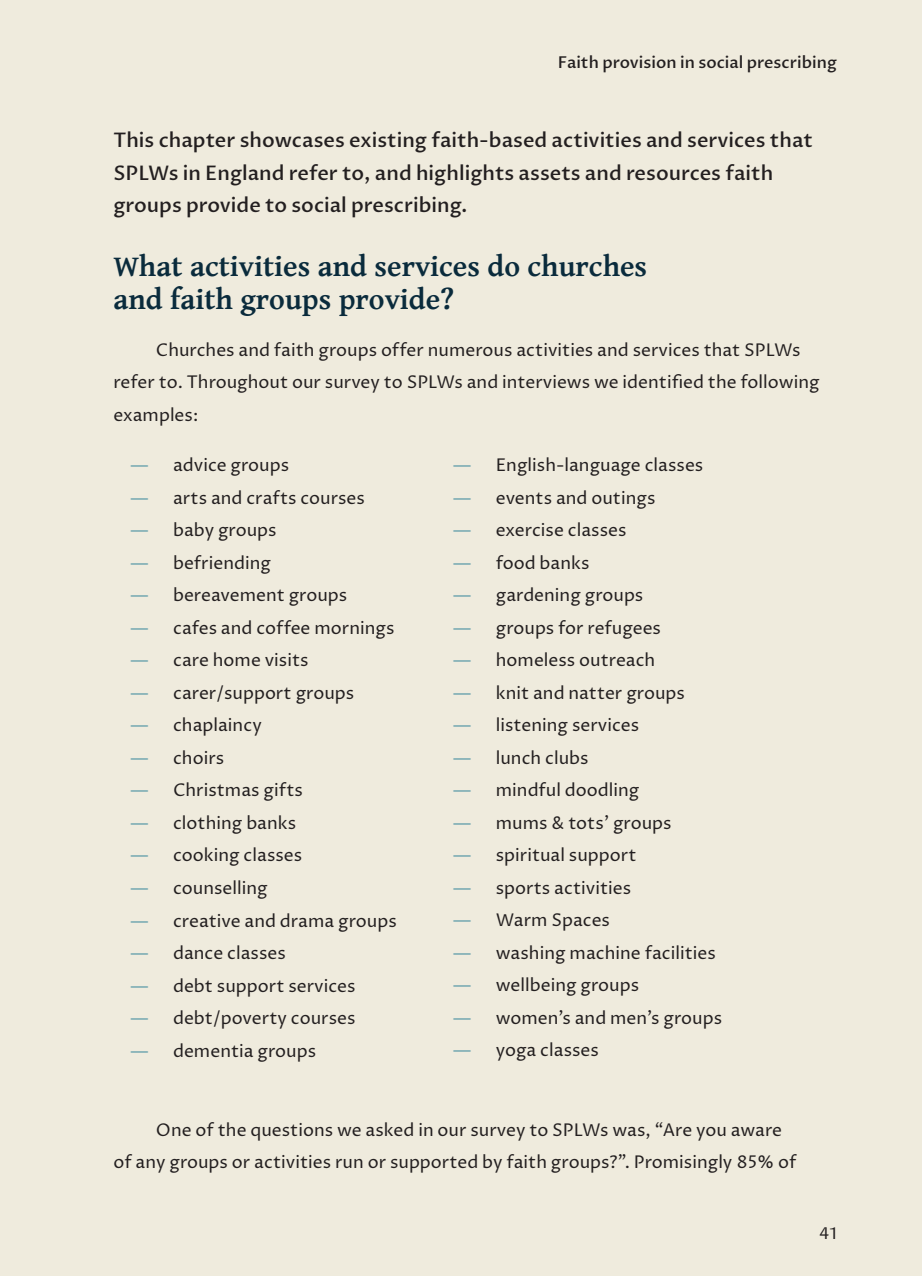
<style>
.page{position:relative;width:922px;height:1276px;background:#fff}
.page>*{position:absolute;margin:0;border:0;box-sizing:border-box;transform-origin:0 0}
.t1{font:700 30px/32.5px "Gentium Basic";color:#0a2b3c}
.t2{font:500 20px/32.5px "Proza Libre";color:#231f20}
.t3{font:17.5px/32.5px "Proza Libre";color:#231f20}
.t4{font:500 16.25px "Proza Libre";color:#231f20}
.t5{font:16.25px "Proza Libre";color:#231f20}
.s1{font-weight:700;color:#8ab4b9}
</style>
<div class="page">
<div style="left:0;top:0;width:921px;height:1276px;background:#efebdd"></div>
<p class="t4" style="left:557px;top:53px;width:280px">Faith provision in social prescribing</p>
<p class="t2" style="left:113px;top:124px;width:700px">This chapter showcases existing faith-based activities and services that<br>SPLWs in England refer to, and highlights assets and resources faith groups provide to social prescribing.</p>
<h1 class="t1" style="left:113px;top:249px;width:535px">What activities and services do churches and faith groups provide?</h1>
<p class="t3" style="left:113px;top:333px;width:707px;text-indent:43px">Churches and faith groups offer numerous activities and services that SPLWs refer to. Throughout our survey to SPLWs and interviews we identified the following examples:</p>
<p class="t3" style="left:130px;top:449px;width:160px"><span class="s1">—</span> advice groups</p>
<p class="t3" style="left:130px;top:481px;width:236px"><span class="s1">—</span> arts and crafts courses</p>
<p class="t3" style="left:130px;top:514px;width:147px"><span class="s1">—</span> baby groups</p>
<p class="t3" style="left:130px;top:546px;width:142px"><span class="s1">—</span> befriending</p>
<p class="t3" style="left:130px;top:579px;width:218px"><span class="s1">—</span> bereavement groups</p>
<p class="t3" style="left:130px;top:611px;width:265px"><span class="s1">—</span> cafes and coffee mornings</p>
<p class="t3" style="left:130px;top:644px;width:179px"><span class="s1">—</span> care home visits</p>
<p class="t3" style="left:130px;top:676px;width:225px"><span class="s1">—</span> carer/support groups</p>
<p class="t3" style="left:130px;top:709px;width:133px"><span class="s1">—</span> chaplaincy</p>
<p class="t3" style="left:130px;top:741px;width:95px"><span class="s1">—</span> choirs</p>
<p class="t3" style="left:130px;top:774px;width:174px"><span class="s1">—</span> Christmas gifts</p>
<p class="t3" style="left:130px;top:806px;width:167px"><span class="s1">—</span> clothing banks</p>
<p class="t3" style="left:130px;top:839px;width:173px"><span class="s1">—</span> cooking classes</p>
<p class="t3" style="left:130px;top:871px;width:139px"><span class="s1">—</span> counselling</p>
<p class="t3" style="left:130px;top:904px;width:268px"><span class="s1">—</span> creative and drama groups</p>
<p class="t3" style="left:130px;top:936px;width:157px"><span class="s1">—</span> dance classes</p>
<p class="t3" style="left:130px;top:969px;width:226px"><span class="s1">—</span> debt support services</p>
<p class="t3" style="left:130px;top:1001px;width:226px"><span class="s1">—</span> debt/poverty courses</p>
<p class="t3" style="left:130px;top:1034px;width:187px"><span class="s1">—</span> dementia groups</p>
<p class="t3" style="left:453px;top:449px;width:251px"><span class="s1">—</span> English-language classes</p>
<p class="t3" style="left:453px;top:481px;width:204px"><span class="s1">—</span> events and outings</p>
<p class="t3" style="left:453px;top:514px;width:175px"><span class="s1">—</span> exercise classes</p>
<p class="t3" style="left:453px;top:546px;width:138px"><span class="s1">—</span> food banks</p>
<p class="t3" style="left:453px;top:579px;width:191px"><span class="s1">—</span> gardening groups</p>
<p class="t3" style="left:453px;top:611px;width:209px"><span class="s1">—</span> groups for refugees</p>
<p class="t3" style="left:453px;top:644px;width:203px"><span class="s1">—</span> homeless outreach</p>
<p class="t3" style="left:453px;top:676px;width:233px"><span class="s1">—</span> knit and natter groups</p>
<p class="t3" style="left:453px;top:709px;width:187px"><span class="s1">—</span> listening services</p>
<p class="t3" style="left:453px;top:741px;width:137px"><span class="s1">—</span> lunch clubs</p>
<p class="t3" style="left:453px;top:774px;width:188px"><span class="s1">—</span> mindful doodling</p>
<p class="t3" style="left:453px;top:806px;width:220px"><span class="s1">—</span> mums &amp; tots’ groups</p>
<p class="t3" style="left:453px;top:839px;width:185px"><span class="s1">—</span> spiritual support</p>
<p class="t3" style="left:453px;top:871px;width:179px"><span class="s1">—</span> sports activities</p>
<p class="t3" style="left:453px;top:904px;width:158px"><span class="s1">—</span> Warm Spaces</p>
<p class="t3" style="left:453px;top:936px;width:264px"><span class="s1">—</span> washing machine facilities</p>
<p class="t3" style="left:453px;top:969px;width:187px"><span class="s1">—</span> wellbeing groups</p>
<p class="t3" style="left:453px;top:1001px;width:270px"><span class="s1">—</span> women’s and men’s groups</p>
<p class="t3" style="left:453px;top:1034px;width:147px"><span class="s1">—</span> yoga classes</p>
<p class="t3" style="left:113px;top:1113px;width:684px;text-indent:43px">One of the questions we asked in our survey to SPLWs was, “Are you aware of any groups or activities run or supported by faith groups?”. Promisingly 85% of</p>
<p class="t5" style="left:818px;top:1223px;width:19px">41</p>
</div>
